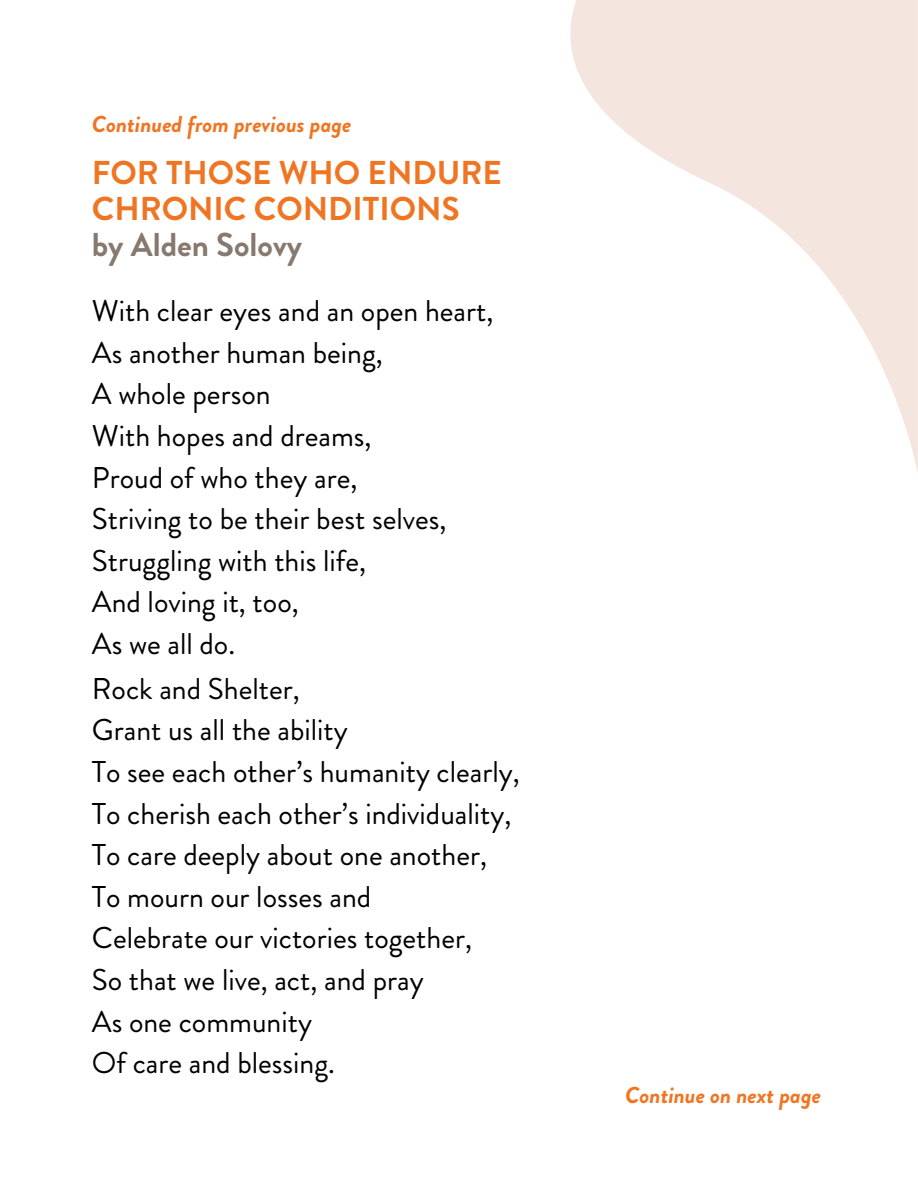
<style>
.page{position:relative;width:918px;height:1188px;background:#fff}
.page>*{position:absolute;margin:0;border:0;box-sizing:border-box;transform-origin:0 0}
.t1{font:700 33px/36px "Brandon Grotesque";color:#ef7522}
.t2{font:30px/41.7px "Brandon Grotesque";color:#000}
.t3{font:italic 700 22.95px "Brandon Grotesque";color:#ef7522}
.s1{color:#867970}
</style>
<div class="page">
<svg style="left:570px;top:0;width:348px;height:472px"></svg>
<p class="t3" style="left:92px;top:108px;width:261px">Continued from previous page</p>
<p class="t1" style="left:92px;top:155px;width:412px">FOR THOSE WHO ENDURE<br>CHRONIC CONDITIONS<br><span class="s1">by Alden Solovy</span></p>
<p class="t2" style="left:92px;top:290px;width:403px">With clear eyes and an open heart,<br>As another human being,<br>A whole person<br>With hopes and dreams,<br>Proud of who they are,<br>Striving to be their best selves,<br>Struggling with this life,<br>And loving it, too,<br>As we all do.</p>
<p class="t2" style="left:92px;top:668px;width:430px">Rock and Shelter,<br>Grant us all the ability<br>To see each other’s humanity clearly,<br>To cherish each other’s individuality,<br>To care deeply about one another,<br>To mourn our losses and<br>Celebrate our victories together,<br>So that we live, act, and pray<br>As one community<br>Of care and blessing.</p>
<p class="t3" style="left:625px;top:1079px;width:197px">Continue on next page</p>
</div>
